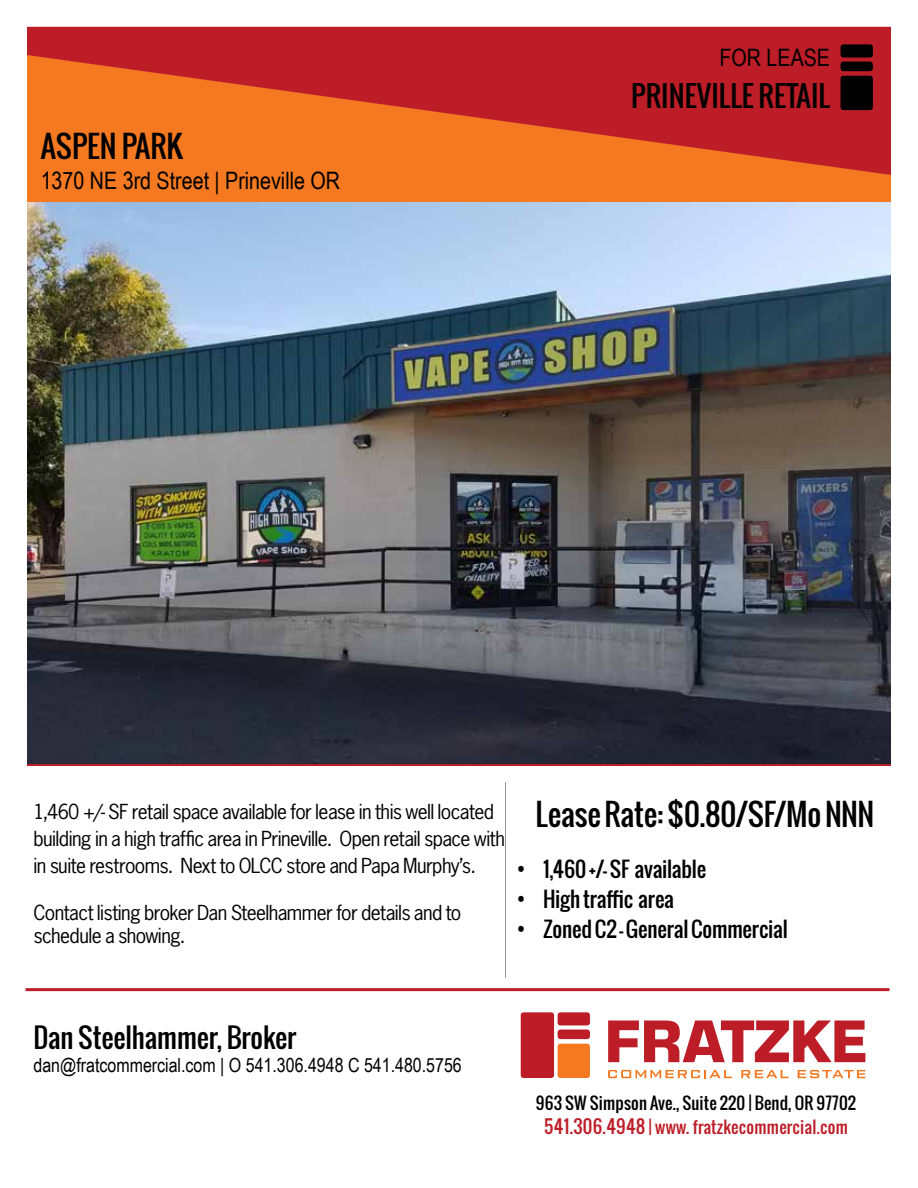
<style>
.page{position:relative;width:918px;height:1188px;background:#fff}
.page>*{position:absolute;margin:0;border:0;box-sizing:border-box;transform-origin:0 0}
.t1{font:30px "Oswald";color:#000}
.t2{font:28.5px "Oswald";color:#000}
.t3{font:27px "Oswald";color:#000}
.t4{font:24px "Arial Narrow";color:#000}
.t5{font:21px "Oswald";letter-spacing:-.005em;color:#000}
.t6{font:19.5px/27px "News Gothic Std";letter-spacing:-.03em;color:#000}
.t7{font:19.5px "Arial Narrow";color:#000}
.t8{font:16.5px/24px "Oswald";letter-spacing:.01em;color:#000;text-align:center}
.s1{font-size:18px;color:#bd1d27}
.s2{color:#bd1d27}
</style>
<div class="page">
<div style="left:27px;top:175px;width:864px;height:28px;background:#f47920"></div>
<svg style="left:608px;top:1070px;width:124px;height:8px"></svg>
<svg style="left:741px;top:1070px;width:48px;height:8px"></svg>
<svg style="left:798px;top:1070px;width:67px;height:8px"></svg>
<div style="left:521px;top:1012px;width:33px;height:66px;background:#bd1d27;border-radius:3px"></div>
<div style="left:558px;top:1044px;width:32px;height:34px;background:#f47920;border-radius:3px"></div>
<div style="left:558px;top:1012px;width:32px;height:13px;background:#bd1d27;border-radius:3px"></div>
<div style="left:558px;top:1030px;width:32px;height:9px;background:#bd1d27;border-radius:3px"></div>
<svg style="left:608px;top:1021px;width:257px;height:41px"></svg>
<svg style="left:27px;top:27px;width:864px;height:148px;background:#d34224"></svg>
<div style="left:841px;top:76px;width:32px;height:34px;background:#000;border-radius:3px"></div>
<div style="left:841px;top:44px;width:32px;height:14px;background:#000;border-radius:3px"></div>
<div style="left:841px;top:62px;width:32px;height:9px;background:#000;border-radius:3px"></div>
<hr style="left:27px;top:763px;width:864px;height:3px;background:#bd1d27">
<hr style="left:26px;top:988px;width:864px;height:3px;background:#bd1d27">
<hr style="left:505px;top:782px;width:1px;height:196px;background:#939598">
<img style="left:27px;top:203px;width:864px;height:560px">
<h1 class="t1" style="left:41px;top:124px;width:144px">ASPEN PARK</h1>
<p class="t4" style="left:41px;top:163px;width:301px">1370 NE 3rd Street | Prineville OR</p>
<p class="t4" style="left:720px;top:39px;width:112px">FOR LEASE</p>
<h2 class="t2" style="left:631px;top:74px;width:200px">PRINEVILLE RETAIL</h2>
<p class="t6" style="left:33px;top:798px;width:473px">1,460 +/- SF retail space available for lease in this well located building in a high traffic area in Prineville. Open retail space with in suite restrooms. Next to OLCC store and Papa Murphy’s.</p>
<p class="t6" style="left:33px;top:901px;width:429px;line-height:23.4px">Contact listing broker Dan Steelhammer for details and to schedule a showing.</p>
<h1 class="t1" style="left:536px;top:791px;width:340px">Lease Rate: $0.80/SF/Mo NNN</h1>
<p class="t5" style="left:516px;top:853px;width:192px">• 1,460 +/- SF available</p>
<p class="t5" style="left:516px;top:883px;width:160px">• High traffic area</p>
<p class="t5" style="left:516px;top:913px;width:273px">• Zoned C2 - General Commercial</p>
<h3 class="t3" style="left:33px;top:1017px;width:264px">Dan Steelhammer, Broker</h3>
<p class="t7" style="left:33px;top:1051px;width:430px">dan@fratcommercial.com | O 541.306.4948 C 541.480.5756</p>
<p class="t8" style="left:536px;top:1091px;width:322px">963 SW Simpson Ave., Suite 220 | Bend, OR 97702<br><span class="s1">541.306.4948</span> <span class="s2">| www. fratzkecommercial.com</span></p>
</div>
